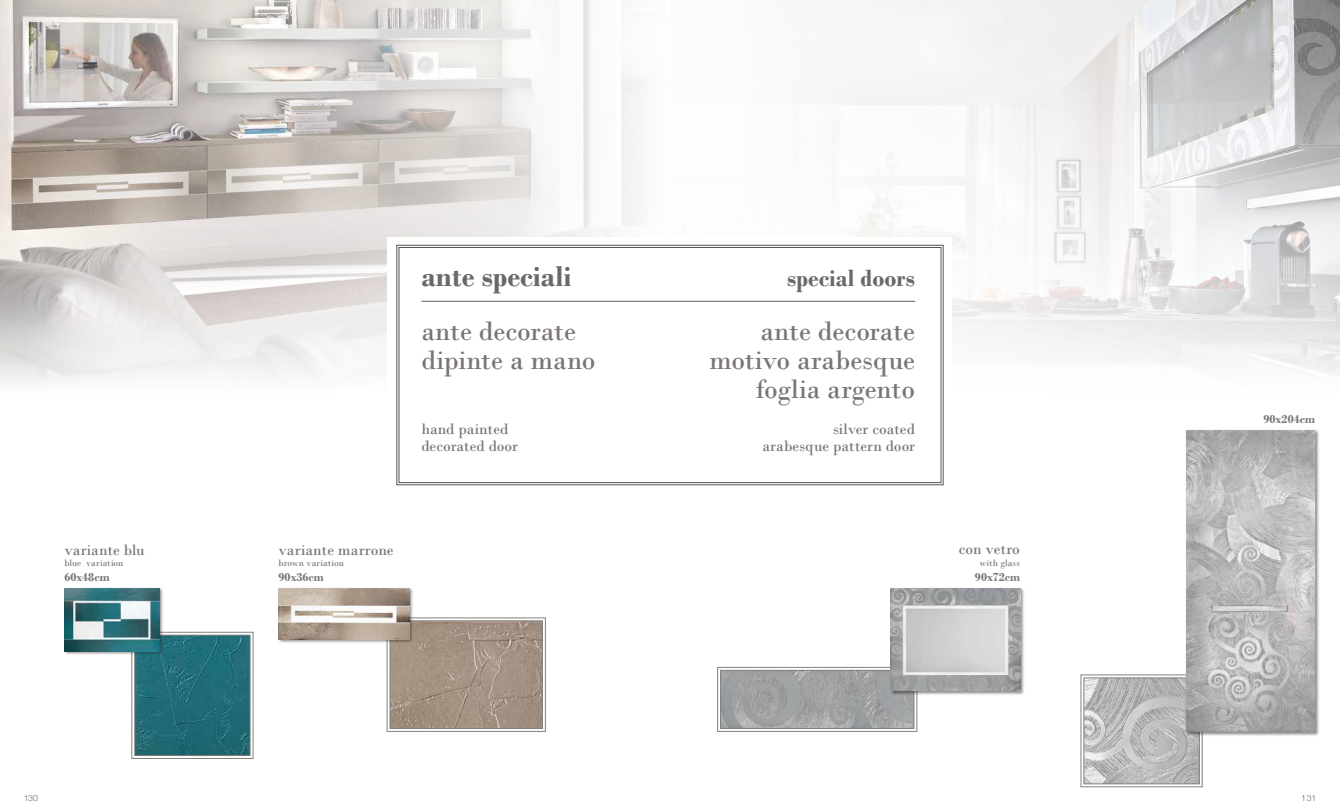
<style>
.page{position:relative;width:1340px;height:812px;background:#fff}
.page>*{position:absolute;margin:0;border:0;box-sizing:border-box;transform-origin:0 0}
.t1{font:700 29.75px "Bodoni";color:#6b686c}
.t2{font:28px/28.9px "Bodoni";letter-spacing:-.01em;color:#7a7477}
.t3{font:700 24.5px "Bodoni";color:#6b686c}
.t4{font:15.75px/17.5px "Bodoni";color:#7a7477;text-align:right}
.t5{font:700 12.25px "Bodoni";letter-spacing:.005em;color:#7a7477}
.t6{font:9.62px "Bodoni";letter-spacing:.005em;color:#7a7477}
.t7{font:300 8.75px "Helvetica Neue";color:#6b686c}
</style>
<div class="page">
<img style="left:0;top:0;width:1339px;height:383px">
<svg style="left:1080px;top:674px;width:122px;height:112px;background:#bdbdbd"></svg>
<svg style="left:717px;top:667px;width:200px;height:64px;background:#a5a6a6"></svg>
<svg style="left:386px;top:617px;width:160px;height:114px;background:#a9998b"></svg>
<svg style="left:131px;top:631px;width:123px;height:127px;background:#357680"></svg>
<div style="left:1184px;top:429px;width:135px;height:306px;background:#1d1d1b;opacity:.5"></div>
<img style="left:1185px;top:430px;width:130px;height:301px">
<div style="left:889px;top:587px;width:135px;height:108px;background:#1d1d1b;opacity:.5"></div>
<img style="left:890px;top:588px;width:130px;height:102px">
<div style="left:278px;top:587px;width:135px;height:56px;background:#1d1d1b;opacity:.5"></div>
<img style="left:279px;top:588px;width:130px;height:51px">
<div style="left:64px;top:587px;width:100px;height:68px;background:#1d1d1b;opacity:.5"></div>
<img style="left:65px;top:588px;width:94px;height:62px">
<div style="left:388px;top:237px;width:564px;height:257px;background:#fff"></div>
<svg style="left:396px;top:245px;width:547px;height:240px"></svg>
<div style="left:399px;top:247px;width:542px;height:235px;border:1px solid #575553"></div>
<hr style="left:421px;top:301px;width:494px;height:1px;background:#625e5d">
<h1 class="t1" style="left:421px;top:258px;width:152px">ante speciali</h1>
<h3 class="t3" style="left:787px;top:263px;width:130px">special doors</h3>
<h2 class="t2" style="left:709px;top:317px;width:207px;text-align:right">ante decorate motivo arabesque foglia argento</h2>
<p class="t4" style="left:762px;top:419px;width:154px">silver coated arabesque pattern door</p>
<h2 class="t2" style="left:421px;top:317px;width:176px">ante decorate dipinte a mano</h2>
<p class="t4" style="left:421px;top:419px;width:98px;text-align:left">hand painted decorated door</p>
<p class="t4" style="left:64px;top:540px;width:82px">variante blu</p>
<p class="t4" style="left:278px;top:541px;width:116px">variante marrone</p>
<p class="t4" style="left:958px;top:540px;width:63px">con vetro</p>
<p class="t6" style="left:64px;top:556px;width:60px">blue variation</p>
<p class="t6" style="left:278px;top:556px;width:67px">brown variation</p>
<p class="t6" style="left:979px;top:556px;width:42px">with glass</p>
<p class="t5" style="left:64px;top:569px;width:47px">60x48cm</p>
<p class="t5" style="left:278px;top:569px;width:47px">90x36cm</p>
<p class="t5" style="left:975px;top:569px;width:47px">90x72cm</p>
<p class="t5" style="left:1263px;top:411px;width:53px">90x204cm</p>
<p class="t7" style="left:23px;top:790px;width:16px">130</p>
<p class="t7" style="left:1301px;top:790px;width:16px">131</p>
</div>
